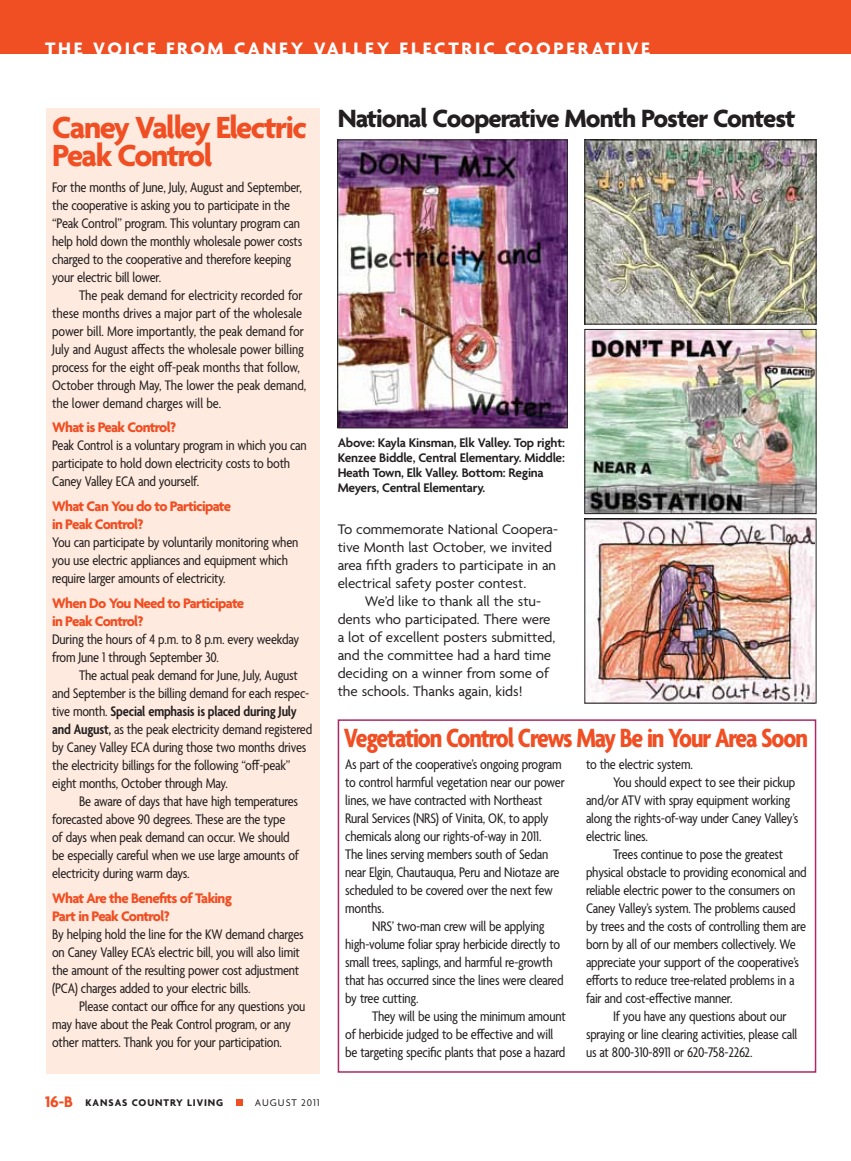
<style>
.page{position:relative;width:851px;height:1161px;background:#fff}
.page>*{position:absolute;margin:0;border:0;box-sizing:border-box;transform-origin:0 0}
.t1{font:700 33px/28.5px "Agenda";letter-spacing:-.045em;color:#f04e23}
.t2{font:700 condensed 28.5px "Agenda";letter-spacing:-.04em;color:#f04e23}
.t3{font:700 27px "Agenda";letter-spacing:-.035em;color:#231f20}
.t4{font:700 19.5px "Agenda";letter-spacing:.14em;color:#fff}
.t5{font:condensed 15px/18px "Agenda";letter-spacing:-.015em;color:#231f20}
.t6{font:15px/18px "Agenda";letter-spacing:-.005em;color:#231f20}
.t7{font:700 15px/18px "Agenda";letter-spacing:-.045em;color:#f04e23}
.t8{font:600 13.5px/15px "Agenda";letter-spacing:-.02em;color:#231f20}
.t9{font:700 10.5px "Agenda";letter-spacing:.09em;color:#231f20}
.t10{font:10.5px "Agenda";letter-spacing:.09em;color:#231f20}
.s1{font-weight:600}
.s2{font-size:16.5px;color:#f04e23}
</style>
<div class="page">
<div style="left:46px;top:108px;width:274px;height:966px;background:#feeade"></div>
<img style="left:339px;top:142px;width:226px;height:284px">
<div style="left:337px;top:140px;width:230px;height:288px;border:1px solid #231f20"></div>
<img style="left:586px;top:142px;width:228px;height:180px">
<div style="left:584px;top:140px;width:232px;height:184px;border:1px solid #231f20"></div>
<img style="left:586px;top:521px;width:228px;height:180px">
<img style="left:586px;top:331px;width:228px;height:181px">
<div style="left:584px;top:329px;width:232px;height:185px;border:1px solid #231f20"></div>
<div style="left:338px;top:719px;width:478px;height:354px;border:2px solid #ae2763"></div>
<div style="left:236px;top:1099px;width:6px;height:7px;background:#f04e23"></div>
<div style="left:0;top:0;width:850px;height:54px;background:#f04e23"></div>
<h3 class="t4" style="left:45px;top:38px;width:390px">The Voice from Caney Valley Elect</h3>
<h3 class="t4" style="left:461px;top:38px;width:178px">ric Cooperat ive</h3>
<h1 class="t1" style="left:52px;top:115px;width:256px">Caney Valley Electric<br>Peak Control</h1>
<p class="t5" style="left:52px;top:179px;width:251px">For the months of June, July, August and September, the cooperative is asking you to participate in the “Peak Control” program. This voluntary program can help hold down the monthly wholesale power costs charged to the cooperative and therefore keeping your electric bill lower.</p>
<p class="t5" style="left:52px;top:287px;width:255px;text-indent:27px">The peak demand for electricity recorded for these months drives a major part of the wholesale power bill. More importantly, the peak demand for July and August affects the wholesale power billing process for the eight off-peak months that follow, October through May, The lower the peak demand, the lower demand charges will be.</p>
<p class="t7" style="left:52px;top:419px;width:125px">What is Peak Control?</p>
<p class="t5" style="left:52px;top:437px;width:256px">Peak Control is a voluntary program in which you can participate to hold down electricity costs to both<br>Caney Valley ECA and yourself.</p>
<p class="t7" style="left:52px;top:498px;width:180px">What Can You do to Participate in Peak Control?</p>
<p class="t5" style="left:52px;top:534px;width:248px">You can participate by voluntarily monitoring when you use electric appliances and equipment which require larger amounts of electricity.</p>
<p class="t7" style="left:52px;top:595px;width:194px">When Do You Need to Participate in Peak Control?</p>
<p class="t5" style="left:52px;top:631px;width:248px">During the hours of 4 p.m. to 8 p.m. every weekday from June 1 through September 30.</p>
<p class="t5" style="left:52px;top:667px;width:261px;text-indent:27px">The actual peak demand for June, July, August and September is the billing demand for each respec&shy;tive month. <span class="s1">Special emphasis is placed during July and August,</span> as the peak electricity demand registered by Caney Valley ECA during those two months drives the electricity billings for the following “off-peak” eight months, October through May.</p>
<p class="t5" style="left:52px;top:793px;width:248px;text-indent:27px">Be aware of days that have high temperatures forecasted above 90 degrees. These are the type of days when peak demand can occur. We should be especially careful when we use large amounts of electricity during warm days.</p>
<p class="t7" style="left:52px;top:890px;width:181px">What Are the Benefits of Taking<br>Part in Peak Control?</p>
<p class="t5" style="left:52px;top:926px;width:253px">By helping hold the line for the KW demand charges on Caney Valley ECA’s electric bill, you will also limit the amount of the resulting power cost adjustment (PCA) charges added to your electric bills.</p>
<p class="t5" style="left:52px;top:998px;width:255px;text-indent:27px">Please contact our office for any questions you may have about the Peak Control program, or any other matters. Thank you for your participation.</p>
<p class="t9" style="left:45px;top:1096px;width:176px"><span class="s2">16-B</span> Kansas Country Living</p>
<p class="t10" style="left:255px;top:1096px;width:66px">August 2011</p>
<h3 class="t3" style="left:338px;top:104px;width:459px">National Cooperative Month Poster Contest</h3>
<p class="t8" style="left:338px;top:436px;width:229px">Above: Kayla Kinsman, Elk Valley. Top right:<br>Kenzee Biddle, Central Elementary. Middle:<br>Heath Town, Elk Valley. Bottom: Regina Meyers, Central Elementary.</p>
<p class="t6" style="left:338px;top:521px;width:222px">To commemorate National Coopera&shy;tive Month last October, we invited area fifth graders to participate in an electrical safety poster contest.</p>
<p class="t6" style="left:338px;top:593px;width:219px;text-indent:27px">We’d like to thank all the stu&shy;dents who participated. There were a lot of excellent posters submitted, and the committee had a hard time deciding on a winner from some of the schools. Thanks again, kids!</p>
<h2 class="t2" style="left:344px;top:723px;width:466px">Vegetation Control Crews May Be in Your Area Soon</h2>
<p class="t5" style="left:345px;top:756px;width:221px">As part of the cooperative’s ongoing program to control harmful vegetation near our power lines, we have contracted with Northeast Rural Services (NRS) of Vinita, OK, to apply chemicals along our rights-of-way in 2011.<br>The lines serving members south of Sedan near Elgin, Chautauqua, Peru and Niotaze are scheduled to be covered over the next few months.</p>
<p class="t5" style="left:345px;top:918px;width:220px;text-indent:27px">NRS’ two-man crew will be applying high-volume foliar spray herbicide directly to small trees, saplings, and harmful re-growth that has occurred since the lines were cleared by tree cutting.</p>
<p class="t5" style="left:345px;top:1008px;width:222px;text-indent:27px">They will be using the minimum amount of herbicide judged to be effective and will be targeting specific plants that pose a hazard</p>
<p class="t5" style="left:586px;top:756px;width:108px">to the electric system.</p>
<p class="t5" style="left:613px;top:774px;width:184px">You should expect to see their pickup</p>
<p class="t5" style="left:586px;top:792px;width:206px">and/or ATV with spray equipment working</p>
<p class="t5" style="left:586px;top:810px;width:214px">along the rights-of-way under Caney Valley’s</p>
<p class="t5" style="left:586px;top:828px;width:64px">electric lines.</p>
<p class="t5" style="left:613px;top:846px;width:172px">Trees continue to pose the greatest</p>
<p class="t5" style="left:586px;top:864px;width:222px">physical obstacle to providing economical and</p>
<p class="t5" style="left:586px;top:882px;width:211px">reliable electric power to the consumers on</p>
<p class="t5" style="left:586px;top:900px;width:211px">Caney Valley’s system. The problems caused</p>
<p class="t5" style="left:586px;top:918px;width:221px">by trees and the costs of controlling them are</p>
<p class="t5" style="left:586px;top:936px;width:211px">born by all of our members collectively. We</p>
<p class="t5" style="left:586px;top:954px;width:215px">appreciate your support of the cooperative’s</p>
<p class="t5" style="left:586px;top:972px;width:210px">efforts to reduce tree-related problems in a</p>
<p class="t5" style="left:586px;top:990px;width:148px">fair and cost-effective manner.</p>
<p class="t5" style="left:613px;top:1008px;width:175px">If you have any questions about our</p>
<p class="t5" style="left:586px;top:1026px;width:213px">spraying or line clearing activities, please call</p>
<p class="t5" style="left:586px;top:1044px;width:168px">us at 800-310-8911 or 620-758-2262.</p>
</div>
